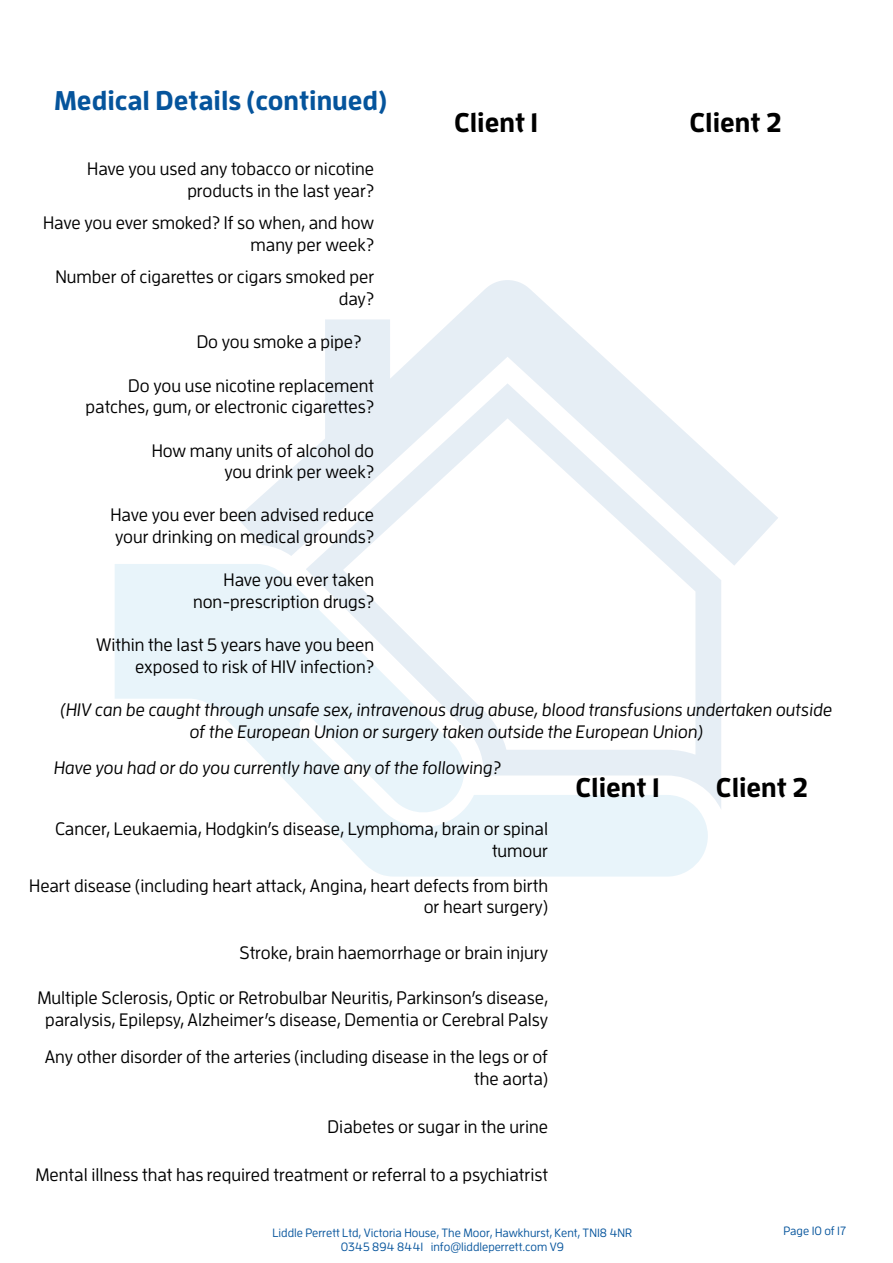
<style>
.page{position:relative;width:893px;height:1263px;background:#fff}
.page>*{position:absolute;margin:0;border:0;box-sizing:border-box;transform-origin:0 0}
.t1{font:700 27px "Enzo OT";color:#000}
.t2{font:700 27px "Enzo OT";color:#05549c}
.t3{font:500 18px/21.6px "Enzo OT";color:#000;text-align:right}
.t4{font:italic 500 18px/21.6px "Enzo OT";color:#000;text-align:center}
.t5{font:500 12px/14.4px "Enzo OT";color:#05549c;text-align:center}
</style>
<div class="page">
<svg style="left:237px;top:280px;width:541px;height:285px"></svg>
<svg style="left:115px;top:564px;width:593px;height:313px"></svg>
<h1 class="t2" style="left:54px;top:83px;width:334px">Medical Details (continued)</h1>
<p class="t3" style="left:87px;top:158px;width:288px">Have you used any tobacco or nicotine products in the last year?</p>
<p class="t3" style="left:43px;top:212px;width:333px">Have you ever smoked? If so when, and how many per week?</p>
<p class="t3" style="left:55px;top:266px;width:320px">Number of cigarettes or cigars smoked per day?</p>
<p class="t3" style="left:197px;top:331px;width:166px">Do you smoke a pipe?</p>
<p class="t3" style="left:86px;top:374px;width:290px">Do you use nicotine replacement patches, gum, or electronic cigarettes?</p>
<p class="t3" style="left:152px;top:439px;width:224px">How many units of alcohol do you drink per week?</p>
<p class="t3" style="left:110px;top:504px;width:265px;text-align:left">Have you ever been advised reduce your drinking on medical grounds?</p>
<p class="t3" style="left:193px;top:569px;width:183px">Have you ever taken non-prescription drugs?</p>
<p class="t3" style="left:96px;top:634px;width:279px">Within the last 5 years have you been exposed to risk of HIV infection?</p>
<h1 class="t1" style="left:454px;top:106px;width:86px">Client 1</h1>
<h1 class="t1" style="left:689px;top:106px;width:94px">Client 2</h1>
<p class="t4" style="left:61px;top:699px;width:773px">(HIV can be caught through unsafe sex, intravenous drug abuse, blood transfusions undertaken outside of the European Union or surgery taken outside the European Union)</p>
<p class="t4" style="left:54px;top:757px;width:449px">Have you had or do you currently have any of the following?</p>
<p class="t3" style="left:55px;top:818px;width:494px">Cancer, Leukaemia, Hodgkin’s disease, Lymphoma, brain or spinal tumour</p>
<p class="t3" style="left:29px;top:874px;width:520px">Heart disease (including heart attack, Angina, heart defects from birth or heart surgery)</p>
<p class="t3" style="left:240px;top:941px;width:310px">Stroke, brain haemorrhage or brain injury</p>
<p class="t3" style="left:37px;top:987px;width:512px;text-align:center">Multiple Sclerosis, Optic or Retrobulbar Neuritis, Parkinson’s disease, paralysis, Epilepsy, Alzheimer’s disease, Dementia or Cerebral Palsy</p>
<p class="t3" style="left:45px;top:1046px;width:505px">Any other disorder of the arteries (including disease in the legs or of the aorta)</p>
<p class="t3" style="left:328px;top:1116px;width:222px">Diabetes or sugar in the urine</p>
<p class="t3" style="left:35px;top:1163px;width:514px">Mental illness that has required treatment or referral to a psychiatrist</p>
<h1 class="t1" style="left:575px;top:770px;width:86px">Client 1</h1>
<p class="t5" style="left:272px;top:1225px;width:361px">Liddle Perrett Ltd, Victoria House, The Moor, Hawkhurst, Kent, TN18 4NR<br>0345 894 8441 info@liddleperrett.com V9</p>
<h1 class="t1" style="left:716px;top:770px;width:94px">Client 2</h1>
<p class="t5" style="left:783px;top:1224px;width:64px">Page 10 of 17</p>
</div>
